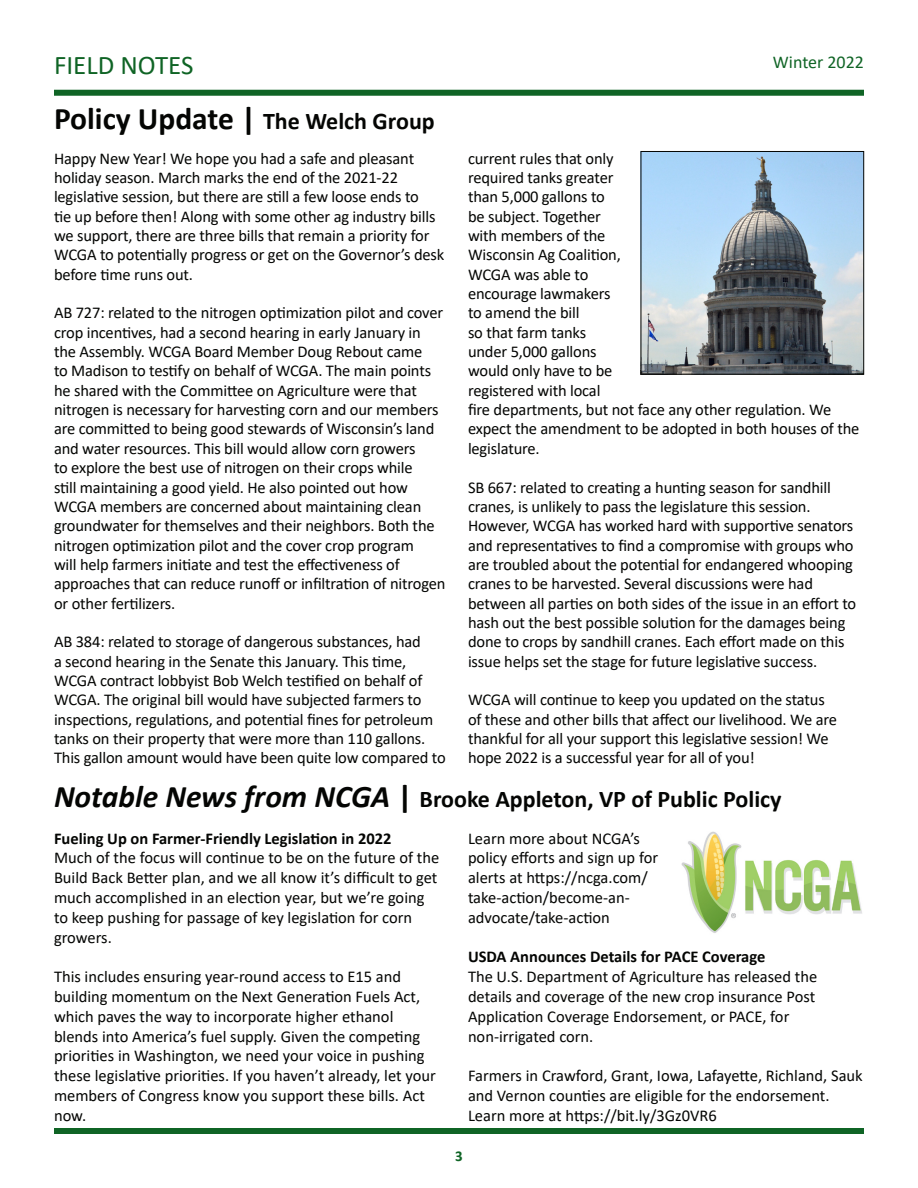
<style>
.page{position:relative;width:918px;height:1188px;background:#fff}
.page>*{position:absolute;margin:0;border:0;box-sizing:border-box;transform-origin:0 0}
.Bold_Inside_Headline{font:700 31.5px "Calibri";color:#040503}
.Story_Headline{font:27px "Calibri";color:#0f6425}
.Bold_Inside_Headline-2{font:700 24px "Calibri";color:#040503}
.Story_Headline-2{font:18px "Calibri";color:#0f6425}
.Bold_Inside_Headline-3{font:16.5px/19.4px "Calibri";letter-spacing:-.01em;color:#040503}
.Bold_Inside_Headline-4{font:700 16.5px "Calibri";color:#040503}
.Story_Headline-3{font:700 15px "Calibri";color:#0f6425}
.s1{font-size:24px}
.s2{font-style:italic;font-size:31.5px}
.s3{font-size:31.5px}
</style>
<div class="page">
<div style="left:54px;top:90px;width:810px;height:6px;background:#0f6425"></div>
<div style="left:54px;top:1128px;width:810px;height:6px;background:#0f6425"></div>
<img style="left:681px;top:831px;width:181px;height:102px">
<img style="left:643px;top:153px;width:219px;height:220px">
<div style="left:641px;top:151px;width:223px;height:224px;border:1px solid #040503"></div>
<p class="Story_Headline" style="left:54px;top:47px;width:141px">FIELD NOTES</p>
<p class="Bold_Inside_Headline" style="left:54px;top:97px;width:382px">Policy Update | <span class="s1">The Welch Group</span></p>
<p class="Bold_Inside_Headline-3" style="left:54px;top:148px;width:392px">Happy New Year! We hope you had a safe and pleasant holiday season. March marks the end of the 2021-22 legislative session, but there are still a few loose ends to<br>tie up before then! Along with some other ag industry bills we support, there are three bills that remain a priority for WCGA to potentially progress or get on the Governor’s desk before time runs out.</p>
<p class="Bold_Inside_Headline-3" style="left:54px;top:303px;width:393px">AB 727: related to the nitrogen optimization pilot and cover crop incentives, had a second hearing in early January in the Assembly. WCGA Board Member Doug Rebout came<br>to Madison to testify on behalf of WCGA. The main points he shared with the Committee on Agriculture were that nitrogen is necessary for harvesting corn and our members are committed to being good stewards of Wisconsin’s land and water resources. This bill would allow corn growers<br>to explore the best use of nitrogen on their crops while<br>still maintaining a good yield. He also pointed out how WCGA members are concerned about maintaining clean groundwater for themselves and their neighbors. Both the nitrogen optimization pilot and the cover crop program<br>will help farmers initiate and test the effectiveness of approaches that can reduce runoff or infiltration of nitrogen or other fertilizers.</p>
<p class="Bold_Inside_Headline-3" style="left:54px;top:632px;width:393px">AB 384: related to storage of dangerous substances, had<br>a second hearing in the Senate this January. This time, WCGA contract lobbyist Bob Welch testified on behalf of WCGA. The original bill would have subjected farmers to inspections, regulations, and potential fines for petroleum tanks on their property that were more than 110 gallons.<br>This gallon amount would have been quite low compared to</p>
<p class="Story_Headline-2" style="left:773px;top:49px;width:93px">Winter 2022</p>
<p class="Bold_Inside_Headline-3" style="left:468px;top:148px;width:393px">current rules that only<br>required tanks greater<br>than 5,000 gallons to<br>be subject. Together<br>with members of the<br>Wisconsin Ag Coalition,<br>WCGA was able to<br>encourage lawmakers<br>to amend the bill<br>so that farm tanks<br>under 5,000 gallons<br>would only have to be<br>registered with local<br>fire departments, but not face any other regulation. We expect the amendment to be adopted in both houses of the legislature.</p>
<p class="Bold_Inside_Headline-3" style="left:468px;top:477px;width:390px">SB 667: related to creating a hunting season for sandhill cranes, is unlikely to pass the legislature this session.<br>However, WCGA has worked hard with supportive senators and representatives to find a compromise with groups who are troubled about the potential for endangered whooping cranes to be harvested. Several discussions were had between all parties on both sides of the issue in an effort to hash out the best possible solution for the damages being done to crops by sandhill cranes. Each effort made on this issue helps set the stage for future legislative success.</p>
<p class="Bold_Inside_Headline-3" style="left:468px;top:690px;width:370px">WCGA will continue to keep you updated on the status of these and other bills that affect our livelihood. We are thankful for all your support this legislative session! We hope 2022 is a successful year for all of you!</p>
<p class="Bold_Inside_Headline-2" style="left:54px;top:782px;width:729px"><span class="s2">Notable News from NCGA</span> <span class="s3">|</span> Brooke Appleton, VP of Public Policy</p>
<p class="Bold_Inside_Headline-4" style="left:54px;top:827px;width:339px">Fueling Up on Farmer-Friendly Legislation in 2022</p>
<p class="Bold_Inside_Headline-3" style="left:54px;top:848px;width:387px;line-height:19.8px">Much of the focus will continue to be on the future of the Build Back Better plan, and we all know it’s difficult to get much accomplished in an election year, but we’re going to keep pushing for passage of key legislation for corn growers.</p>
<p class="Bold_Inside_Headline-3" style="left:54px;top:966px;width:383px;line-height:19.8px">This includes ensuring year-round access to E15 and building momentum on the Next Generation Fuels Act, which paves the way to incorporate higher ethanol blends into America’s fuel supply. Given the competing priorities in Washington, we need your voice in pushing these legislative priorities. If you haven’t already, let your members of Congress know you support these bills. Act now.</p>
<p class="Bold_Inside_Headline-3" style="left:468px;top:828px;width:192px;line-height:19.8px">Learn more about NCGA’s policy efforts and sign up for alerts at https://ncga.com/ take-action/become-an&shy;advocate/take-action</p>
<p class="Bold_Inside_Headline-4" style="left:468px;top:945px;width:299px">USDA Announces Details for PACE Coverage</p>
<p class="Bold_Inside_Headline-3" style="left:468px;top:966px;width:351px;line-height:19.8px">The U.S. Department of Agriculture has released the details and coverage of the new crop insurance Post<br>Application Coverage Endorsement, or PACE, for</p>
<p class="Bold_Inside_Headline-3" style="left:468px;top:1026px;width:127px">non-irrigated corn.</p>
<p class="Bold_Inside_Headline-3" style="left:468px;top:1065px;width:396px;line-height:19.8px">Farmers in Crawford, Grant, Iowa, Lafayette, Richland, Sauk and Vernon counties are eligible for the endorsement.<br>Learn more at https://bit.ly/3Gz0VR6</p>
<p class="Story_Headline-3" style="left:455px;top:1145px;width:9px">3</p>
</div>
